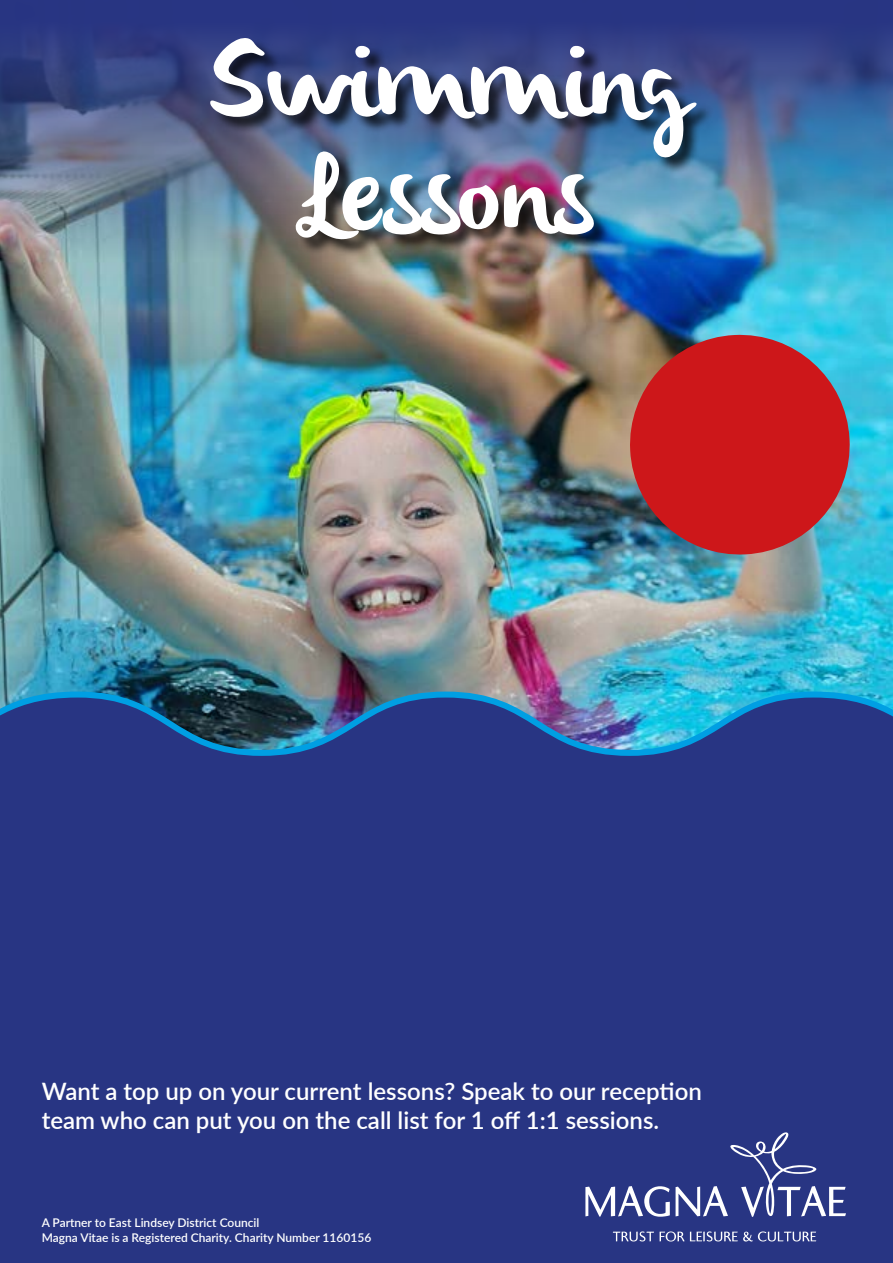
<style>
.page{position:relative;width:893px;height:1263px;background:#283583}
.page>*{position:absolute;margin:0;border:0;box-sizing:border-box;transform-origin:0 0}
.t1{font:108px/113.6px "olivier";color:#fff;text-align:center}
.t2{font:600 24px/28.8px "Lato";color:#fff}
.t3{font:600 12px/14.4px "Lato";color:#fff}
</style>
<div class="page">
<svg style="left:585px;top:1186px;width:85px;height:31px"></svg>
<svg style="left:613px;top:1231px;width:41px;height:10px"></svg>
<svg style="left:660px;top:1231px;width:156px;height:10px"></svg>
<svg style="left:676px;top:1132px;width:170px;height:85px"></svg>
<img style="left:0;top:35px;width:893px;height:721px">
<div style="left:212px;top:39px;width:501px;height:218px;background:#000;opacity:.75"></div>
<svg style="left:627px;top:332px;width:226px;height:225px;background:#ae383e"></svg>
<h1 class="t1" style="left:207px;top:32px;width:479px">Swimming<br>Lessons</h1>
<p class="t2" style="left:42px;top:1076px;width:662px">Want a top up on your current lessons? Speak to our reception team who can put you on the call list for 1 off 1:1 sessions.</p>
<p class="t3" style="left:42px;top:1215px;width:331px">A Partner to East Lindsey District Council<br>Magna Vitae is a Registered Charity. Charity Number 1160156</p>
</div>
